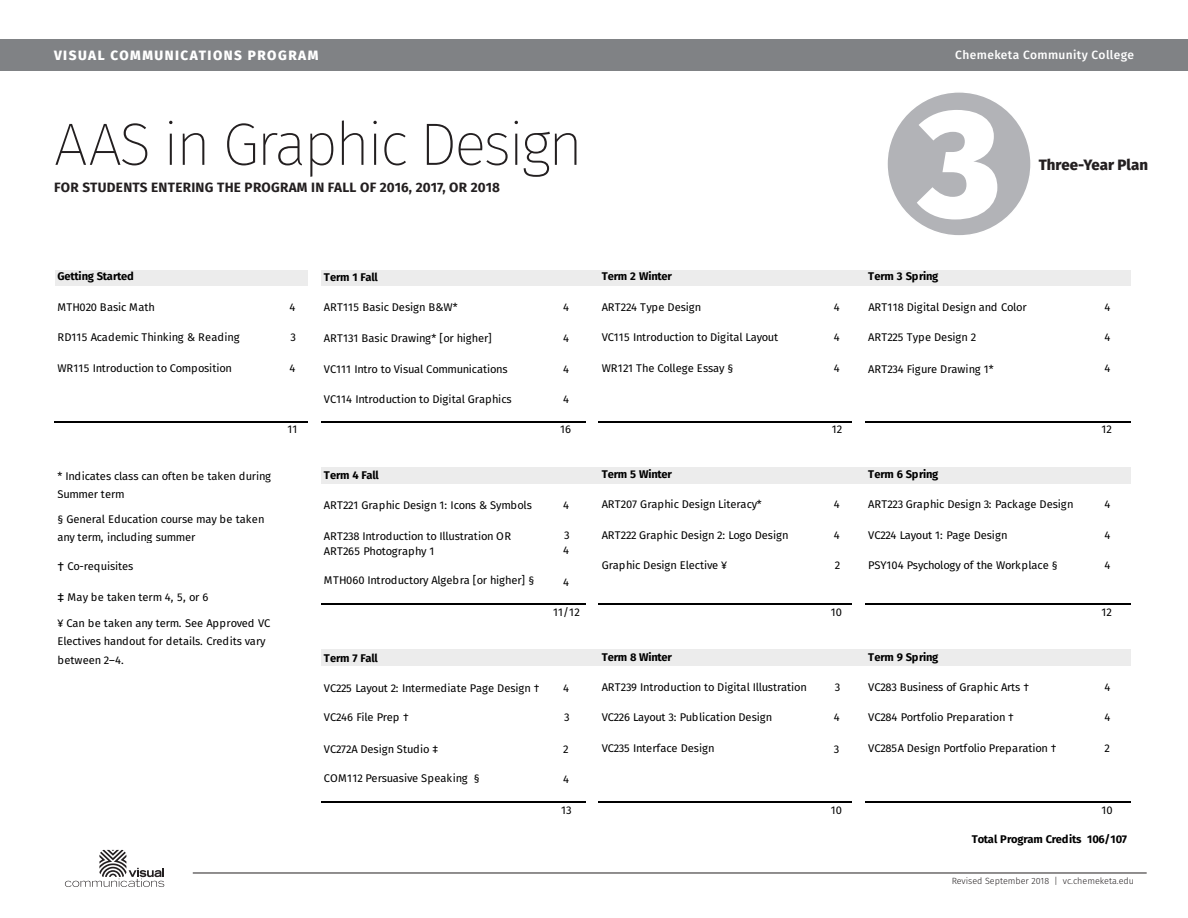
<style>
.page{position:relative;width:1188px;height:918px;background:#fff}
.page>*{position:absolute;margin:0;border:0;box-sizing:border-box;transform-origin:0 0}
.t1{font:800 153px "Fira Sans";color:#fff}
.t2{font:200 60px "Fira Sans";letter-spacing:-.045em;color:#231f20}
.Plan_Name{font:800 15px "Fira Sans";color:#231f20}
.t3{font:700 13.5px "Fira Sans";letter-spacing:.02em;color:#231f20}
.t4{font:800 13.5px "Fira Sans";letter-spacing:.11em;color:#fff}
.t5{font:500 12px "Fira Sans";letter-spacing:.03em;color:#fff}
.t6{font:11.1px/18.3px "Fira Sans";letter-spacing:-.01em;color:#000}
.t7{font:700 11.1px "Fira Sans";letter-spacing:-.025em;color:#000}
.t8{font:300 9px "Fira Sans";color:#231f20}
.s1{font-size:13.2px}
</style>
<div class="page">
<div style="left:0;top:39px;width:1188px;height:32px;background:#808285"></div>
<hr style="left:193px;top:873px;width:954px;height:1px;background:#231f20">
<svg style="left:65px;top:850px;width:99px;height:37px"></svg>
<div style="left:887px;top:92px;width:144px;height:144px;background:#b2b3b7;border-radius:50%"></div>
<div style="left:55px;top:270px;width:253px;height:15px;background:#ececec"></div>
<div style="left:321px;top:270px;width:810px;height:15px;background:#ececec"></div>
<div style="left:321px;top:467px;width:810px;height:16px;background:#ececec"></div>
<div style="left:321px;top:649px;width:810px;height:17px;background:#ececec"></div>
<hr style="left:54px;top:421px;width:254px;height:1px;background:#000">
<hr style="left:321px;top:421px;width:265px;height:1px;background:#000">
<hr style="left:599px;top:421px;width:253px;height:1px;background:#000">
<hr style="left:321px;top:604px;width:265px;height:1px;background:#000">
<hr style="left:599px;top:604px;width:253px;height:1px;background:#000">
<hr style="left:321px;top:801px;width:265px;height:1px;background:#000">
<hr style="left:599px;top:801px;width:253px;height:1px;background:#000">
<hr style="left:865px;top:421px;width:266px;height:1px;background:#000">
<hr style="left:865px;top:604px;width:266px;height:1px;background:#000">
<hr style="left:865px;top:801px;width:266px;height:1px;background:#000">
<p class="t4" style="left:54px;top:44px;width:266px">VISUAL COMMUNICATIONS PROGRAM</p>
<p class="t5" style="left:955px;top:46px;width:180px">Chemeketa Community College</p>
<h2 class="t2" style="left:54px;top:102px;width:530px">AAS in Graphic Design</h2>
<p class="t3" style="left:54px;top:176px;width:447px">FOR STUDENTS ENTERING THE PROGRAM IN FALL OF 2016, 2017, OR 2018</p>
<p class="t1" style="left:919px;top:26px;width:83px">3</p>
<p class="Plan_Name" style="left:1039px;top:151px;width:111px">Three-Year Plan</p>
<p class="t7" style="left:57px;top:267px;width:78px">Getting Started</p>
<p class="t7" style="left:324px;top:268px;width:55px">Term 1 Fall</p>
<p class="t7" style="left:602px;top:267px;width:72px">Term 2 Winter</p>
<p class="t7" style="left:868px;top:267px;width:72px">Term 3 Spring</p>
<p class="t6" style="left:57px;top:297px;width:99px">MTH020 Basic Math</p>
<p class="t6" style="left:289px;top:297px;width:7px">4</p>
<p class="t6" style="left:324px;top:297px;width:135px">ART115 Basic Design B&amp;W*</p>
<p class="t6" style="left:563px;top:297px;width:7px">4</p>
<p class="t6" style="left:602px;top:297px;width:101px">ART224 Type Design</p>
<p class="t6" style="left:834px;top:297px;width:7px">4</p>
<p class="t6" style="left:868px;top:297px;width:160px">ART118 Digital Design and Color</p>
<p class="t6" style="left:1105px;top:297px;width:7px">4</p>
<p class="t6" style="left:57px;top:328px;width:184px">RD115 Academic Thinking &amp; Reading</p>
<p class="t6" style="left:291px;top:328px;width:7px">3</p>
<p class="t6" style="left:324px;top:329px;width:169px">ART131 Basic Drawing* [or higher]</p>
<p class="t6" style="left:563px;top:329px;width:7px">4</p>
<p class="t6" style="left:602px;top:328px;width:178px">VC115 Introduction to Digital Layout</p>
<p class="t6" style="left:834px;top:328px;width:7px">4</p>
<p class="t6" style="left:868px;top:328px;width:109px">ART225 Type Design 2</p>
<p class="t6" style="left:1105px;top:328px;width:7px">4</p>
<p class="t6" style="left:57px;top:358px;width:176px">WR115 Introduction to Composition</p>
<p class="t6" style="left:289px;top:358px;width:7px">4</p>
<p class="t6" style="left:324px;top:359px;width:185px">VC111 Intro to Visual Communications</p>
<p class="t6" style="left:563px;top:359px;width:7px">4</p>
<p class="t6" style="left:602px;top:358px;width:133px">WR121 The College Essay §</p>
<p class="t6" style="left:834px;top:358px;width:7px">4</p>
<p class="t6" style="left:868px;top:359px;width:127px">ART234 Figure Drawing 1*</p>
<p class="t6" style="left:1105px;top:358px;width:7px">4</p>
<p class="t6" style="left:324px;top:390px;width:189px">VC114 Introduction to Digital Graphics</p>
<p class="t6" style="left:563px;top:390px;width:7px">4</p>
<p class="t6" style="left:287px;top:420px;width:11px">11</p>
<p class="t6" style="left:560px;top:420px;width:13px">16</p>
<p class="t6" style="left:832px;top:420px;width:12px">12</p>
<p class="t6" style="left:1101px;top:420px;width:12px">12</p>
<p class="t7" style="left:324px;top:466px;width:57px">Term 4 Fall</p>
<p class="t7" style="left:602px;top:465px;width:72px">Term 5 Winter</p>
<p class="t7" style="left:868px;top:465px;width:72px">Term 6 Spring</p>
<p class="t6" style="left:324px;top:496px;width:209px">ART221 Graphic Design 1: Icons &amp; Symbols</p>
<p class="t6" style="left:563px;top:496px;width:7px">4</p>
<p class="t6" style="left:602px;top:495px;width:161px">ART207 Graphic Design Literacy*</p>
<p class="t6" style="left:834px;top:495px;width:7px">4</p>
<p class="t6" style="left:868px;top:495px;width:207px">ART223 Graphic Design 3: Package Design</p>
<p class="t6" style="left:1105px;top:495px;width:7px">4</p>
<p class="t6" style="left:324px;top:527px;width:189px">ART238 Introduction to Illustration OR</p>
<p class="t6" style="left:564px;top:526px;width:7px">3</p>
<p class="t6" style="left:602px;top:526px;width:188px">ART222 Graphic Design 2: Logo Design</p>
<p class="t6" style="left:834px;top:526px;width:7px">4</p>
<p class="t6" style="left:868px;top:526px;width:141px">VC224 Layout 1: Page Design</p>
<p class="t6" style="left:1105px;top:526px;width:7px">4</p>
<p class="t6" style="left:324px;top:542px;width:112px">ART265 Photography 1</p>
<p class="t6" style="left:563px;top:541px;width:7px">4</p>
<p class="t6" style="left:57px;top:557px;width:78px"><span class="s1">†</span> Co-requisites</p>
<p class="t6" style="left:602px;top:556px;width:127px">Graphic Design Elective ¥</p>
<p class="t6" style="left:835px;top:556px;width:7px">2</p>
<p class="t6" style="left:868px;top:556px;width:191px">PSY104 Psychology of the Workplace §</p>
<p class="t6" style="left:1105px;top:556px;width:7px">4</p>
<p class="t6" style="left:324px;top:571px;width:212px">MTH060 Introductory Algebra [or higher] §</p>
<p class="t6" style="left:563px;top:572px;width:7px">4</p>
<p class="t6" style="left:57px;top:587px;width:152px"><span class="s1">‡</span> May be taken term 4, 5, or 6</p>
<p class="t6" style="left:553px;top:603px;width:28px">11/12</p>
<p class="t6" style="left:831px;top:603px;width:13px">10</p>
<p class="t6" style="left:1101px;top:603px;width:12px">12</p>
<p class="t7" style="left:324px;top:648px;width:55px">Term 7 Fall</p>
<p class="t7" style="left:602px;top:647px;width:72px">Term 8 Winter</p>
<p class="t7" style="left:868px;top:647px;width:72px">Term 9 Spring</p>
<p class="t6" style="left:324px;top:679px;width:217px">VC225 Layout 2: Intermediate Page Design †</p>
<p class="t6" style="left:563px;top:679px;width:7px">4</p>
<p class="t6" style="left:602px;top:678px;width:207px">ART239 Introduction to Digital Illustration</p>
<p class="t6" style="left:835px;top:678px;width:7px">3</p>
<p class="t6" style="left:868px;top:678px;width:162px">VC283 Business of Graphic Arts †</p>
<p class="t6" style="left:1105px;top:678px;width:7px">4</p>
<p class="t6" style="left:324px;top:708px;width:86px">VC246 File Prep †</p>
<p class="t6" style="left:564px;top:708px;width:7px">3</p>
<p class="t6" style="left:602px;top:708px;width:172px">VC226 Layout 3: Publication Design</p>
<p class="t6" style="left:834px;top:708px;width:7px">4</p>
<p class="t6" style="left:868px;top:708px;width:147px">VC284 Portfolio Preparation †</p>
<p class="t6" style="left:1105px;top:708px;width:7px">4</p>
<p class="t6" style="left:324px;top:739px;width:116px">VC272A Design Studio ‡</p>
<p class="t6" style="left:563px;top:739px;width:7px">2</p>
<p class="t6" style="left:602px;top:738px;width:114px">VC235 Interface Design</p>
<p class="t6" style="left:834px;top:739px;width:7px">3</p>
<p class="t6" style="left:868px;top:738px;width:190px">VC285A Design Portfolio Preparation †</p>
<p class="t6" style="left:1105px;top:738px;width:7px">2</p>
<p class="t6" style="left:324px;top:769px;width:157px">COM112 Persuasive Speaking §</p>
<p class="t6" style="left:563px;top:770px;width:7px">4</p>
<p class="t6" style="left:561px;top:800px;width:12px">13</p>
<p class="t6" style="left:831px;top:800px;width:13px">10</p>
<p class="t6" style="left:1101px;top:800px;width:13px">10</p>
<p class="t7" style="left:972px;top:830px;width:157px">Total Program Credits 106/107</p>
<p class="t6" style="left:57px;top:467px;width:215px">* Indicates class can often be taken during<br>Summer term</p>
<p class="t6" style="left:57px;top:509px;width:209px">§ General Education course may be taken any term, including summer</p>
<p class="t6" style="left:57px;top:614px;width:215px">¥ Can be taken any term. See Approved VC<br>Electives handout for details. Credits vary between 2–4.</p>
<p class="t8" style="left:952px;top:875px;width:184px">Revised September 2018 | vc.chemeketa.edu</p>
</div>
